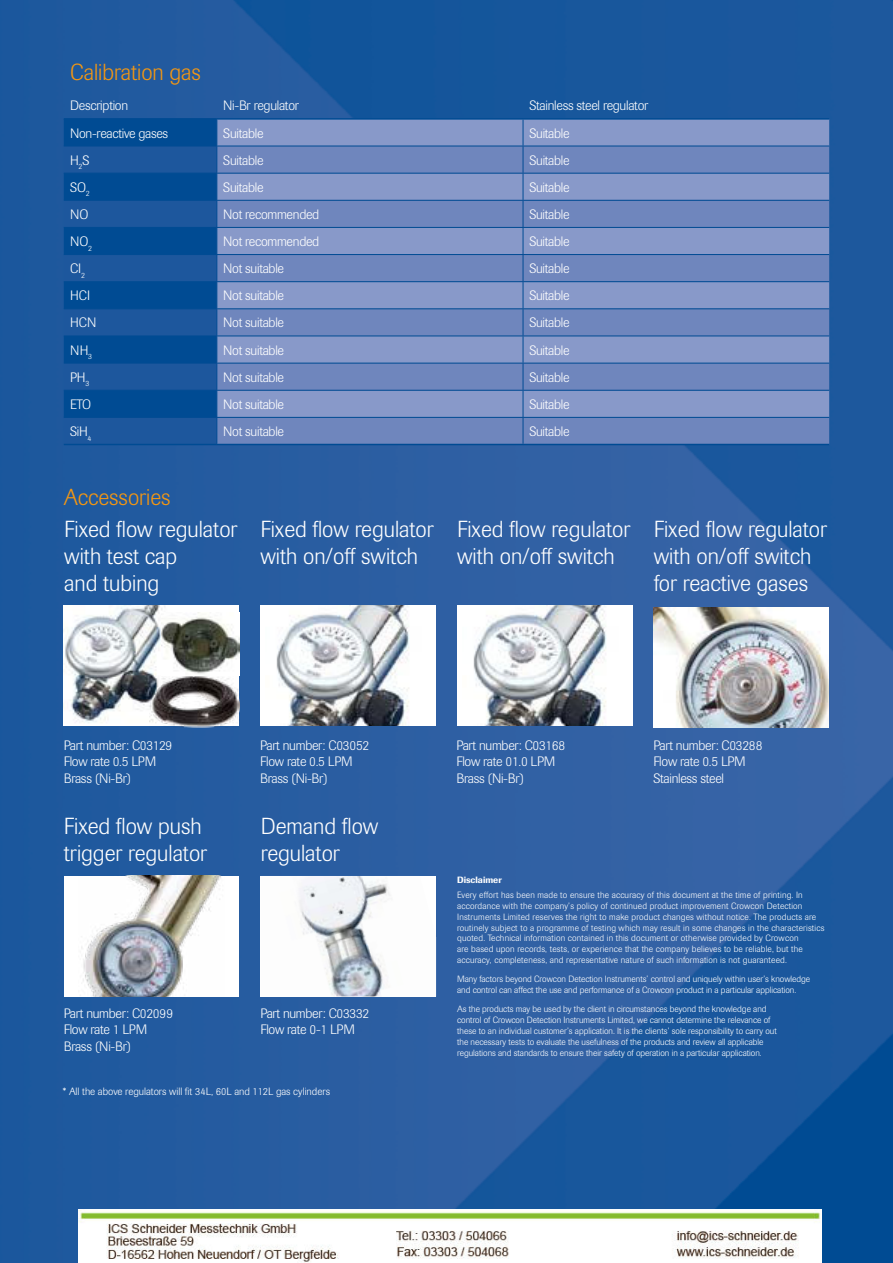
<style>
.page{position:relative;width:893px;height:1263px;background:#fff}
.page>*{position:absolute;margin:0;border:0;box-sizing:border-box;transform-origin:0 0}
.t1{font:300 22.95px/27px "Imago";color:#fff}
.t2{font:300 22.95px "Imago";color:#f49712}
.t3{font:300 13.5px/16.2px "Imago";letter-spacing:-.02em;color:#fff}
.t4{font:300 10.5px "Imago";color:#fff}
.t5{font:300 9px/10.8px "Imago";letter-spacing:.02em;color:#fff}
.t6{font:300 9px/10.8px "Imago";color:#fff}
.t7{font:500 9px "Imago";color:#fff}
</style>
<div class="page">
<img style="left:0;top:0;width:893px;height:1263px">
<div style="left:64px;top:120px;width:152px;height:26px;background:#004b93"></div>
<div style="left:217px;top:120px;width:612px;height:26px;background:#8899c9"></div>
<svg style="left:64px;top:147px;width:152px;height:297px;background:#0f5198"></svg>
<svg style="left:217px;top:147px;width:612px;height:297px;background:#788dc1"></svg>
<hr style="left:64px;top:146px;width:153px;height:1px;background:#004b93">
<hr style="left:217px;top:146px;width:306px;height:1px;background:#004b93">
<hr style="left:523px;top:146px;width:306px;height:1px;background:#004b93">
<hr style="left:64px;top:173px;width:153px;height:1px;background:#004b93">
<hr style="left:217px;top:173px;width:306px;height:1px;background:#004b93">
<hr style="left:523px;top:173px;width:306px;height:1px;background:#004b93">
<hr style="left:64px;top:200px;width:153px;height:1px;background:#004b93">
<hr style="left:217px;top:200px;width:306px;height:1px;background:#004b93">
<hr style="left:523px;top:200px;width:306px;height:1px;background:#004b93">
<hr style="left:64px;top:227px;width:153px;height:1px;background:#004b93">
<hr style="left:217px;top:227px;width:306px;height:1px;background:#004b93">
<hr style="left:523px;top:227px;width:306px;height:1px;background:#004b93">
<hr style="left:64px;top:254px;width:153px;height:1px;background:#004b93">
<hr style="left:217px;top:254px;width:306px;height:1px;background:#004b93">
<hr style="left:523px;top:254px;width:306px;height:1px;background:#004b93">
<hr style="left:64px;top:281px;width:153px;height:1px;background:#004b93">
<hr style="left:217px;top:281px;width:306px;height:1px;background:#004b93">
<hr style="left:523px;top:281px;width:306px;height:1px;background:#004b93">
<hr style="left:64px;top:308px;width:153px;height:1px;background:#004b93">
<hr style="left:217px;top:308px;width:306px;height:1px;background:#004b93">
<hr style="left:523px;top:308px;width:306px;height:1px;background:#004b93">
<hr style="left:64px;top:336px;width:153px;height:1px;background:#004b93">
<hr style="left:217px;top:336px;width:306px;height:1px;background:#004b93">
<hr style="left:523px;top:336px;width:306px;height:1px;background:#004b93">
<hr style="left:64px;top:363px;width:153px;height:1px;background:#004b93">
<hr style="left:217px;top:363px;width:306px;height:1px;background:#004b93">
<hr style="left:523px;top:363px;width:306px;height:1px;background:#004b93">
<hr style="left:64px;top:390px;width:153px;height:1px;background:#004b93">
<hr style="left:217px;top:390px;width:306px;height:1px;background:#004b93">
<hr style="left:523px;top:390px;width:306px;height:1px;background:#004b93">
<hr style="left:64px;top:417px;width:153px;height:1px;background:#004b93">
<hr style="left:217px;top:417px;width:306px;height:1px;background:#004b93">
<svg style="left:216px;top:120px;width:1px;height:324px"></svg>
<hr style="left:523px;top:417px;width:306px;height:1px;background:#004b93">
<hr style="left:64px;top:118px;width:153px;height:2px;background:#004b93">
<hr style="left:217px;top:118px;width:306px;height:2px;background:#004b93">
<hr style="left:523px;top:118px;width:306px;height:2px;background:#004b93">
<hr style="left:64px;top:444px;width:153px;height:1px;background:#004b93">
<hr style="left:217px;top:444px;width:306px;height:1px;background:#004b93">
<hr style="left:523px;top:444px;width:306px;height:1px;background:#004b93">
<svg style="left:523px;top:120px;width:1px;height:324px"></svg>
<div style="left:64px;top:876px;width:175px;height:120px;background:#fff"></div>
<img style="left:81px;top:876px;width:140px;height:120px">
<img style="left:654px;top:607px;width:174px;height:120px">
<img style="left:261px;top:876px;width:175px;height:120px">
<div style="left:64px;top:605px;width:175px;height:121px;background:#fff"></div>
<img style="left:65px;top:605px;width:100px;height:118px">
<div style="left:260px;top:605px;width:176px;height:121px;background:#fff"></div>
<img style="left:276px;top:605px;width:134px;height:121px">
<div style="left:457px;top:605px;width:175px;height:121px;background:#fff"></div>
<img style="left:473px;top:605px;width:134px;height:121px">
<img style="left:149px;top:676px;width:90px;height:51px">
<img style="left:161px;top:612px;width:78px;height:64px">
<img style="left:78px;top:1209px;width:743px;height:54px">
<h1 class="t2" style="left:70px;top:63px;width:132px">Calibration gas</h1>
<p class="t3" style="left:70px;top:98px;width:60px">Description</p>
<p class="t3" style="left:223px;top:98px;width:77px">Ni-Br regulator</p>
<p class="t3" style="left:529px;top:98px;width:120px">Stainless steel regulator</p>
<p class="t3" style="left:70px;top:126px;width:100px">Non-reactive gases</p>
<p class="t3" style="left:223px;top:126px;width:42px">Suitable</p>
<p class="t3" style="left:529px;top:126px;width:42px">Suitable</p>
<p class="t3" style="left:70px;top:153px;width:21px">H<sub>2</sub>S</p>
<p class="t3" style="left:223px;top:153px;width:42px">Suitable</p>
<p class="t3" style="left:529px;top:153px;width:42px">Suitable</p>
<p class="t3" style="left:70px;top:180px;width:21px">SO<sub>2</sub></p>
<p class="t3" style="left:223px;top:180px;width:42px">Suitable</p>
<p class="t3" style="left:529px;top:180px;width:42px">Suitable</p>
<p class="t3" style="left:70px;top:207px;width:20px">NO</p>
<p class="t3" style="left:223px;top:207px;width:98px">Not recommended</p>
<p class="t3" style="left:529px;top:207px;width:42px">Suitable</p>
<p class="t3" style="left:70px;top:234px;width:23px">NO<sub>2</sub></p>
<p class="t3" style="left:223px;top:234px;width:98px">Not recommended</p>
<p class="t3" style="left:529px;top:234px;width:42px">Suitable</p>
<p class="t3" style="left:70px;top:262px;width:16px">CI<sub>2</sub></p>
<p class="t3" style="left:223px;top:262px;width:62px">Not suitable</p>
<p class="t3" style="left:529px;top:262px;width:42px">Suitable</p>
<p class="t3" style="left:70px;top:289px;width:21px">HCI</p>
<p class="t3" style="left:223px;top:289px;width:62px">Not suitable</p>
<p class="t3" style="left:529px;top:289px;width:42px">Suitable</p>
<p class="t3" style="left:70px;top:316px;width:28px">HCN</p>
<p class="t3" style="left:223px;top:316px;width:62px">Not suitable</p>
<p class="t3" style="left:529px;top:316px;width:42px">Suitable</p>
<p class="t3" style="left:70px;top:343px;width:23px">NH<sub>3</sub></p>
<p class="t3" style="left:223px;top:343px;width:62px">Not suitable</p>
<p class="t3" style="left:529px;top:343px;width:42px">Suitable</p>
<p class="t3" style="left:70px;top:370px;width:21px">PH<sub>3</sub></p>
<p class="t3" style="left:223px;top:370px;width:62px">Not suitable</p>
<p class="t3" style="left:529px;top:370px;width:42px">Suitable</p>
<p class="t3" style="left:70px;top:397px;width:23px">ETO</p>
<p class="t3" style="left:223px;top:397px;width:62px">Not suitable</p>
<p class="t3" style="left:529px;top:397px;width:42px">Suitable</p>
<p class="t3" style="left:70px;top:424px;width:23px">SiH<sub>4</sub></p>
<p class="t3" style="left:223px;top:424px;width:62px">Not suitable</p>
<p class="t3" style="left:529px;top:424px;width:42px">Suitable</p>
<h1 class="t2" style="left:64px;top:488px;width:108px">Accessories</h1>
<h1 class="t1" style="left:64px;top:517px;width:175px">Fixed flow regulator with test cap<br>and tubing</h1>
<h1 class="t1" style="left:260px;top:517px;width:175px">Fixed flow regulator with on/off switch</h1>
<h1 class="t1" style="left:457px;top:517px;width:175px">Fixed flow regulator with on/off switch</h1>
<h1 class="t1" style="left:654px;top:517px;width:175px">Fixed flow regulator with on/off switch for reactive gases</h1>
<p class="t3" style="left:64px;top:739px;width:110px">Part number: C03129<br>Flow rate 0.5 LPM<br>Brass (Ni-Br)</p>
<p class="t3" style="left:653px;top:739px;width:111px">Part number: C03288<br>Flow rate 0.5 LPM<br>Stainless steel</p>
<p class="t3" style="left:260px;top:739px;width:111px">Part number: C03052<br>Flow rate 0.5 LPM<br>Brass (Ni-Br)</p>
<p class="t3" style="left:456px;top:739px;width:110px">Part number: C03168<br>Flow rate 01.0 LPM<br>Brass (Ni-Br)</p>
<h1 class="t1" style="left:64px;top:814px;width:145px">Fixed flow push trigger regulator</h1>
<h1 class="t1" style="left:261px;top:814px;width:119px">Demand flow regulator</h1>
<p class="t3" style="left:64px;top:1006px;width:111px">Part number: C02099<br>Flow rate 1 LPM<br>Brass (Ni-Br)</p>
<p class="t3" style="left:260px;top:1006px;width:110px">Part number: C03332<br>Flow rate 0-1 LPM</p>
<p class="t4" style="left:63px;top:1088px;width:269px">* All the above regulators will fit 34L, 60L and 112L gas cylinders</p>
<p class="t7" style="left:457px;top:875px;width:46px">Disclaimer</p>
<p class="t5" style="left:457px;top:890px;width:369px">Every effort has been made to ensure the accuracy of this document at the time of printing. In accordance with the company’s policy of continued product improvement Crowcon Detection Instruments Limited reserves the right to make product changes without notice. The products are routinely subject to a programme of testing which may result in some changes in the characteristics quoted. Technical information contained in this document or otherwise provided by Crowcon<br>are based upon records, tests, or experience that the company believes to be reliable, but the accuracy, completeness, and representative nature of such information is not guaranteed.</p>
<p class="t6" style="left:457px;top:974px;width:355px">Many factors beyond Crowcon Detection Instruments’ control and uniquely within user’s knowledge and control can affect the use and performance of a Crowcon product in a particular application.</p>
<p class="t6" style="left:457px;top:1005px;width:321px">As the products may be used by the client in circumstances beyond the knowledge and control of Crowcon Detection Instruments Limited, we cannot determine the relevance of these to an individual customer’s application. It is the clients’ sole responsibility to carry out the necessary tests to evaluate the usefulness of the products and review all applicable regulations and standards to ensure their safety of operation in a particular application.</p>
</div>
